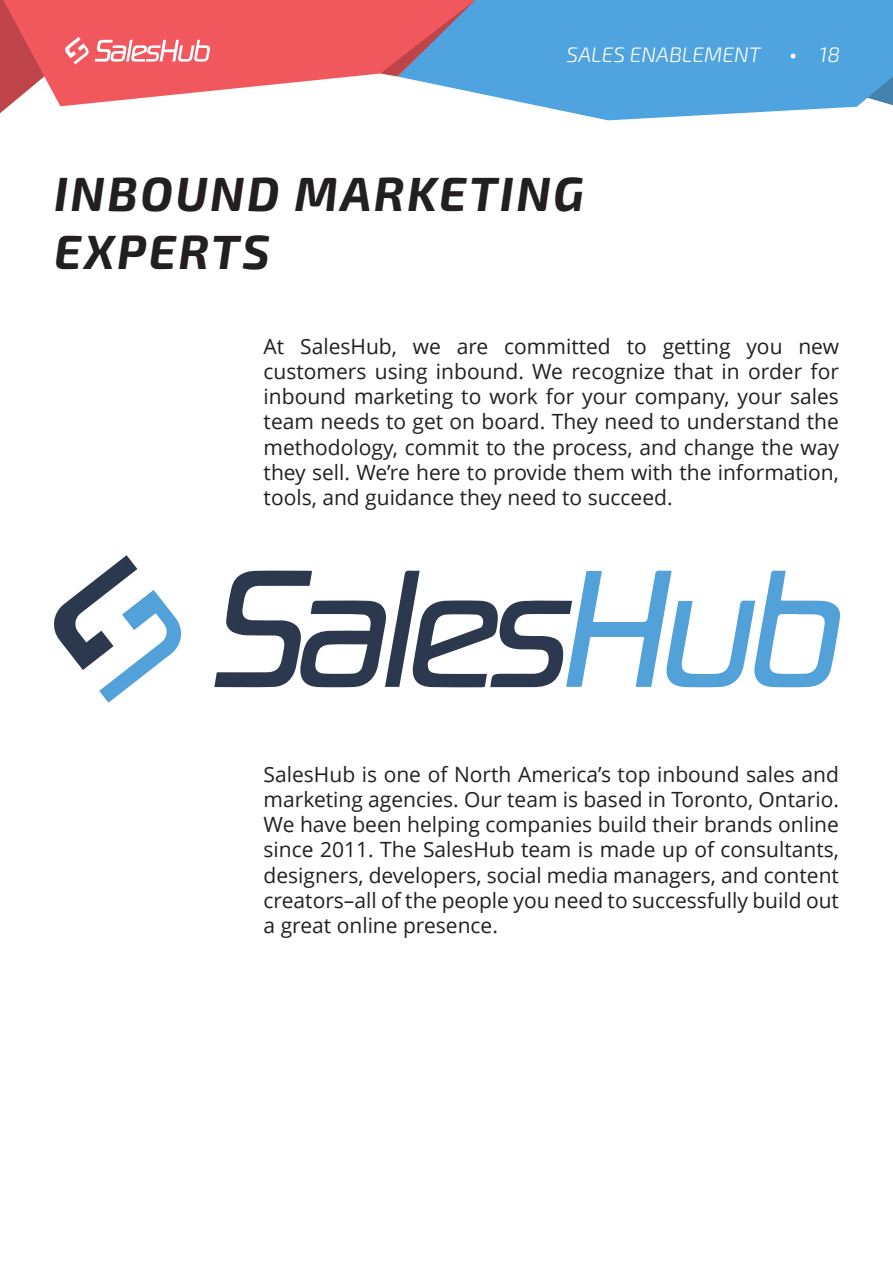
<style>
.page{position:relative;width:893px;height:1263px;background:#fff}
.page>*{position:absolute;margin:0;border:0;box-sizing:border-box;transform-origin:0 0}
.t1{font:italic 700 48px/57.6px "Exo 2.0";letter-spacing:.05em;color:#231f20}
.t2{font:21px/25.2px "Open Sans";color:#231f20;text-align:justify}
.t3{font:italic 300 21px "Exo 2.0";color:#fff}
</style>
<div class="page">
<svg style="left:489px;top:0;width:404px;height:120px;background:#5ca9e0"></svg>
<svg style="left:0;top:0;width:489px;height:106px;fill:#f1585d"></svg>
<svg style="left:791px;top:54px;width:5px;height:5px"></svg>
<svg style="left:65px;top:37px;width:24px;height:27px"></svg>
<svg style="left:95px;top:40px;width:115px;height:22px"></svg>
<svg style="left:54px;top:555px;width:127px;height:148px"></svg>
<svg style="left:214px;top:570px;width:627px;height:117px"></svg>
<p class="t3" style="left:567px;top:43px;width:196px">SALES ENABLEMENT</p>
<p class="t3" style="left:819px;top:43px;width:22px">18</p>
<h1 class="t1" style="left:54px;top:167px;width:531px">INBOUND MARKETING<br>EXPERTS</h1>
<p class="t2" style="left:264px;top:333px;width:577px">At SalesHub, we are committed to getting you new customers using inbound. We recognize that in order for inbound marketing to work for your company, your sales team needs to get on board. They need to understand the methodology, commit to the process, and change the way they sell. We’re here to provide them with the information, tools, and guidance they need to succeed.</p>
<p class="t2" style="left:264px;top:761px;width:577px">SalesHub is one of North America’s top inbound sales and marketing agencies. Our team is based in Toronto, Ontario.<br>We have been helping companies build their brands online since 2011. The SalesHub team is made up of consultants, designers, developers, social media managers, and content creators–all of the people you need to successfully build out a great online presence.</p>
</div>
